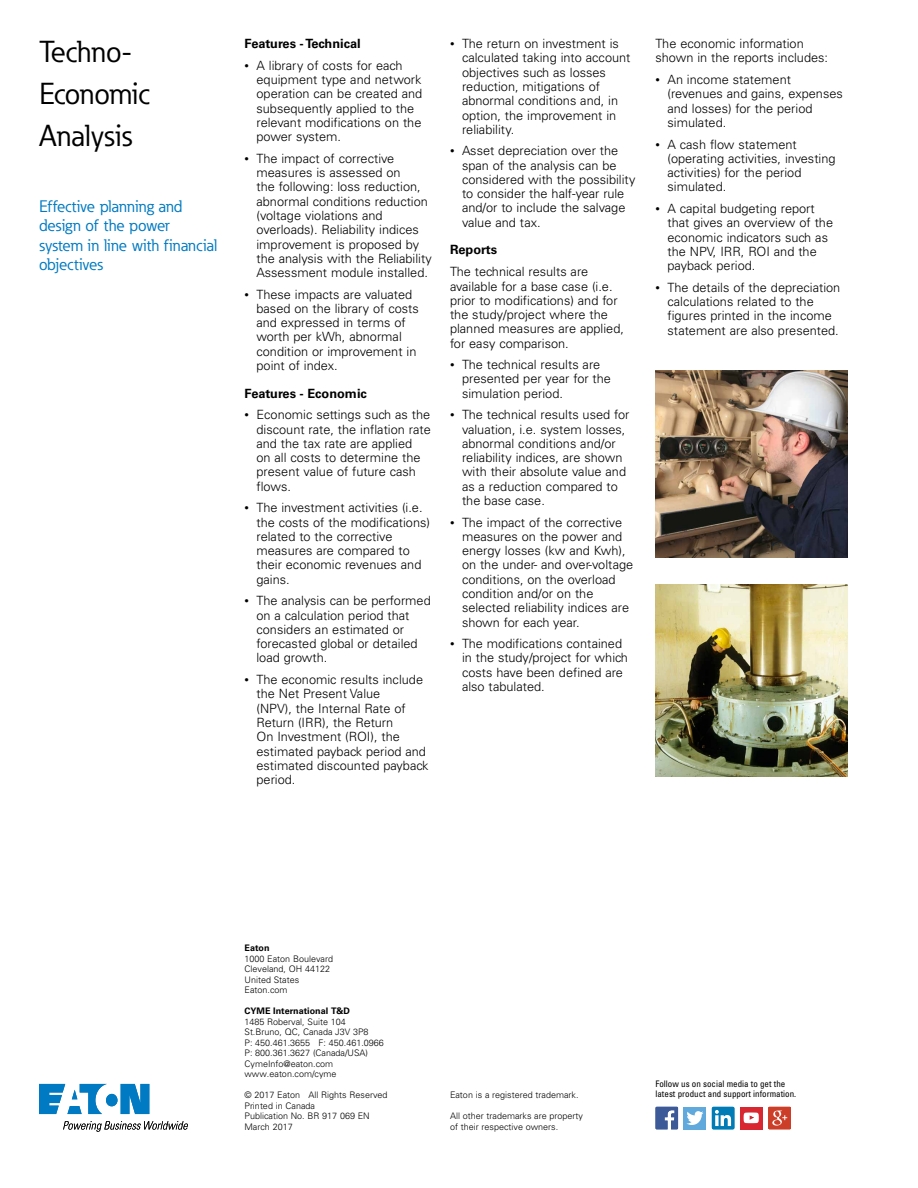
<style>
.page{position:relative;width:918px;height:1188px;background:#fff}
.page>*{position:absolute;margin:0;border:0;box-sizing:border-box;transform-origin:0 0}
.t1{font:30px/42px "Eaton";color:#000}
.t2{font:16.5px/19.5px "Eaton";color:#007ac2}
.t3{font:300 12.75px/14.2px "Univers LT Std";color:#000}
.t4{font:700 12.75px "Univers LT Std";color:#000}
.t5{font:300 9px/10.5px "Univers LT Std";color:#000}
.t6{font:condensed 9px "Univers LT Std";color:#000}
.t7{font:700 9px "Univers LT Std";color:#000}
.s1{font-size:9px}
</style>
<div class="page">
<div style="left:740px;top:1107px;width:23px;height:22px;background:#d92732"></div>
<div style="left:684px;top:1107px;width:22px;height:22px;background:#60a9dd"></div>
<svg style="left:656px;top:1107px;width:22px;height:22px"></svg>
<svg style="left:686px;top:1111px;width:17px;height:14px"></svg>
<div style="left:712px;top:1107px;width:22px;height:22px;background:#007bb6;border-radius:2px"></div>
<svg style="left:715px;top:1110px;width:16px;height:16px"></svg>
<svg style="left:768px;top:1107px;width:23px;height:22px"></svg>
<svg style="left:744px;top:1113px;width:15px;height:10px"></svg>
<svg style="left:39px;top:1084px;width:110px;height:30px"></svg>
<svg style="left:63px;top:1121px;width:125px;height:11px"></svg>
<img style="left:656px;top:371px;width:191px;height:186px">
<img style="left:656px;top:585px;width:191px;height:192px">
<h1 class="t1" style="left:39px;top:31px;width:113px">Techno-<br>Economic<br>Analysis</h1>
<p class="t2" style="left:39px;top:197px;width:180px">Effective planning and design of the power system in line with financial objectives</p>
<p class="t4" style="left:244px;top:36px;width:118px">Features - Technical</p>
<p class="t3" style="left:256px;top:58px;width:167px;text-indent:-12px"><span class="s1">•</span> A library of costs for each equipment type and network operation can be created and subsequently applied to the relevant modifications on the power system.</p>
<p class="t3" style="left:256px;top:151px;width:177px;text-indent:-12px"><span class="s1">•</span> The impact of corrective measures is assessed on<br>the following: loss reduction, abnormal conditions reduction (voltage violations and overloads). Reliability indices improvement is proposed by the analysis with the Reliability<br>Assessment module installed.</p>
<p class="t3" style="left:256px;top:287px;width:164px;text-indent:-12px"><span class="s1">•</span> These impacts are valuated based on the library of costs and expressed in terms of worth per kWh, abnormal condition or improvement in point of index.</p>
<p class="t4" style="left:245px;top:386px;width:124px">Features - Economic</p>
<p class="t3" style="left:256px;top:408px;width:176px;text-indent:-12px"><span class="s1">•</span> Economic settings such as the discount rate, the inflation rate and the tax rate are applied<br>on all costs to determine the present value of future cash flows.</p>
<p class="t3" style="left:256px;top:501px;width:175px;text-indent:-12px"><span class="s1">•</span> The investment activities (i.e. the costs of the modifications) related to the corrective measures are compared to their economic revenues and gains.</p>
<p class="t3" style="left:256px;top:594px;width:176px;text-indent:-12px"><span class="s1">•</span> The analysis can be performed on a calculation period that considers an estimated or forecasted global or detailed load growth.</p>
<p class="t3" style="left:256px;top:673px;width:173px;text-indent:-12px"><span class="s1">•</span> The economic results include the Net Present Value<br>(NPV), the Internal Rate of<br>Return (IRR), the Return<br>On Investment (ROI), the estimated payback period and estimated discounted payback period.</p>
<p class="t3" style="left:462px;top:37px;width:170px;text-indent:-12px"><span class="s1">•</span> The return on investment is calculated taking into account objectives such as losses reduction, mitigations of abnormal conditions and, in option, the improvement in reliability.</p>
<p class="t3" style="left:462px;top:144px;width:175px;text-indent:-12px"><span class="s1">•</span> Asset depreciation over the span of the analysis can be considered with the possibility to consider the half-year rule and/or to include the salvage value and tax.</p>
<p class="t4" style="left:450px;top:243px;width:49px">Reports</p>
<p class="t3" style="left:450px;top:265px;width:175px">The technical results are available for a base case (i.e. prior to modifications) and for the study/project where the planned measures are applied, for easy comparison.</p>
<p class="t3" style="left:462px;top:358px;width:151px;text-indent:-12px"><span class="s1">•</span> The technical results are presented per year for the simulation period.</p>
<p class="t3" style="left:462px;top:408px;width:169px;text-indent:-12px"><span class="s1">•</span> The technical results used for valuation, i.e. system losses, abnormal conditions and/or reliability indices, are shown with their absolute value and as a reduction compared to the base case.</p>
<p class="t3" style="left:462px;top:515px;width:173px;text-indent:-12px"><span class="s1">•</span> The impact of the corrective measures on the power and energy losses (kw and Kwh), on the under- and over-voltage conditions, on the overload condition and/or on the selected reliability indices are shown for each year.</p>
<p class="t3" style="left:462px;top:637px;width:168px;text-indent:-12px"><span class="s1">•</span> The modifications contained in the study/project for which costs have been defined are also tabulated.</p>
<p class="t3" style="left:655px;top:37px;width:174px">The economic information shown in the reports includes:</p>
<p class="t3" style="left:668px;top:73px;width:177px;text-indent:-12px"><span class="s1">•</span> An income statement (revenues and gains, expenses and losses) for the period simulated.</p>
<p class="t3" style="left:668px;top:137px;width:170px;text-indent:-12px"><span class="s1">•</span> A cash flow statement (operating activities, investing activities) for the period simulated.</p>
<p class="t3" style="left:668px;top:202px;width:167px;text-indent:-12px"><span class="s1">•</span> A capital budgeting report that gives an overview of the economic indicators such as the NPV, IRR, ROI and the payback period.</p>
<p class="t3" style="left:668px;top:280px;width:174px;text-indent:-12px"><span class="s1">•</span> The details of the depreciation calculations related to the figures printed in the income statement are also presented.</p>
<p class="t7" style="left:245px;top:943px;width:27px">Eaton</p>
<p class="t5" style="left:245px;top:953px;width:90px">1000 Eaton Boulevard<br>Cleveland, OH 44122<br>United States<br>Eaton.com</p>
<p class="t7" style="left:245px;top:1006px;width:107px">CYME International T&amp;D</p>
<p class="t5" style="left:245px;top:1016px;width:141px">1485 Roberval, Suite 104<br>St.Bruno, QC, Canada J3V 3P8<br>P: 450.461.3655 F: 450.461.0966<br>P: 800.361.3627 (Canada/USA)<br>CymeInfo@eaton.com www.eaton.com/cyme</p>
<p class="t5" style="left:245px;top:1090px;width:145px">© 2017 Eaton All Rights Reserved<br>Printed in Canada<br>Publication No. BR 917 069 EN<br>March 2017</p>
<p class="t6" style="left:656px;top:1078px;width:131px">Follow us on social media to get the</p>
<p class="t5" style="left:450px;top:1090px;width:130px">Eaton is a registered trademark.</p>
<p class="t6" style="left:656px;top:1088px;width:142px">latest product and support information.</p>
<p class="t5" style="left:450px;top:1111px;width:135px">All other trademarks are property of their respective owners.</p>
</div>
